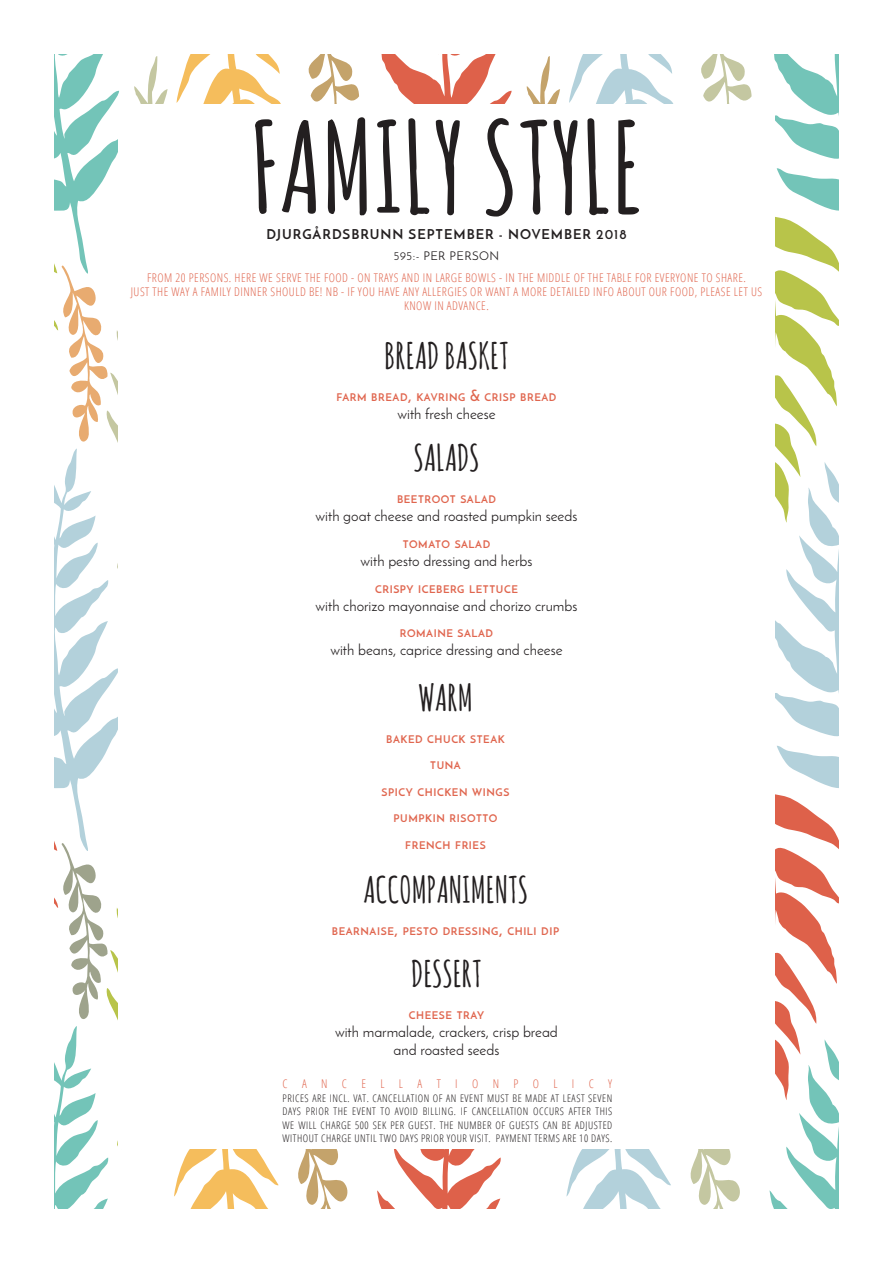
<style>
.page{position:relative;width:893px;height:1263px;background:#fff}
.page>*{position:absolute;margin:0;border:0;box-sizing:border-box;transform-origin:0 0}
.t1{font:700 124.5px "Amatic SC";color:#231f20}
.t2{font:700 36px "Amatic SC";color:#231f20}
.t3{font:15px/18px "Josefin Sans";color:#231f20;text-align:center}
.t4{font:700 13.5px "Josefin Sans";letter-spacing:.075em;color:#231f20}
.t5{font:300 condensed 12px/14.4px "Open Sans";letter-spacing:.04em;color:#e0664f;text-align:center}
.t6{font:300 condensed 12px "Open Sans";letter-spacing:1.2em;color:#e0664f}
.t7{font:12px "Josefin Sans";letter-spacing:.04em;color:#231f20}
.t8{font:300 condensed 10.5px/13.5px "Open Sans";letter-spacing:.05em;color:#231f20;text-align:justify}
.t9{font:700 10.5px "Josefin Sans";letter-spacing:.055em;color:#e0664f}
.s1{font-size:15px}
</style>
<div class="page">
<svg style="left:774px;top:54px;width:65px;height:87px"></svg>
<svg style="left:54px;top:1026px;width:55px;height:183px"></svg>
<svg style="left:769px;top:1128px;width:70px;height:81px"></svg>
<svg style="left:526px;top:56px;width:34px;height:48px"></svg>
<svg style="left:775px;top:141px;width:64px;height:226px"></svg>
<svg style="left:117px;top:56px;width:51px;height:387px"></svg>
<svg style="left:775px;top:794px;width:64px;height:334px"></svg>
<svg style="left:105px;top:1020px;width:13px;height:129px"></svg>
<svg style="left:54px;top:54px;width:74px;height:388px"></svg>
<svg style="left:54px;top:448px;width:64px;height:572px"></svg>
<svg style="left:566px;top:1149px;width:174px;height:60px"></svg>
<svg style="left:176px;top:54px;width:183px;height:50px"></svg>
<svg style="left:569px;top:54px;width:183px;height:50px"></svg>
<svg style="left:775px;top:367px;width:64px;height:421px"></svg>
<svg style="left:381px;top:54px;width:131px;height:50px"></svg>
<div style="left:118px;top:105px;width:657px;height:1044px;background:#fff"></div>
<svg style="left:174px;top:1149px;width:327px;height:60px"></svg>
<h1 class="t1" style="left:251px;top:79px;width:393px">FAMILY STYLE</h1>
<p class="t4" style="left:266px;top:226px;width:362px">DJURGÅRDSBRUNN SEPTEMBER - NOVEMBER 2018</p>
<p class="t7" style="left:394px;top:248px;width:107px">595:- PER PERSON</p>
<p class="t5" style="left:131px;top:270px;width:633px">FROM 20 PERSONS. HERE WE SERVE THE FOOD - ON TRAYS AND IN LARGE BOWLS - IN THE MIDDLE OF THE TABLE FOR EVERYONE TO SHARE.<br>JUST THE WAY A FAMILY DINNER SHOULD BE! NB - IF YOU HAVE ANY ALLERGIES OR WANT A MORE DETAILED INFO ABOUT OUR FOOD, PLEASE LET US<br>KNOW IN ADVANCE.</p>
<h2 class="t2" style="left:384px;top:330px;width:126px">BREAD BASKET</h2>
<p class="t9" style="left:337px;top:390px;width:221px">FARM BREAD<span class="s1">,</span> KAVRING <span class="s1">&amp;</span> CRISP BREAD</p>
<h3 class="t3" style="left:397px;top:404px;width:100px">with fresh cheese</h3>
<h2 class="t2" style="left:413px;top:432px;width:68px">SALADS</h2>
<p class="t9" style="left:397px;top:493px;width:100px">BEETROOT SALAD</p>
<h3 class="t3" style="left:316px;top:507px;width:263px">with goat cheese and roasted pumpkin seeds</h3>
<p class="t9" style="left:403px;top:538px;width:89px">TOMATO SALAD</p>
<h3 class="t3" style="left:361px;top:552px;width:173px">with pesto dressing and herbs</h3>
<p class="t9" style="left:375px;top:582px;width:144px">CRISPY ICEBERG LETTUCE</p>
<h3 class="t3" style="left:316px;top:596px;width:263px">with chorizo mayonnaise and chorizo crumbs</h3>
<p class="t9" style="left:400px;top:627px;width:95px">ROMAINE SALAD</p>
<h3 class="t3" style="left:330px;top:641px;width:234px">with beans, caprice dressing and cheese</h3>
<h2 class="t2" style="left:418px;top:672px;width:56px">WARM</h2>
<p class="t9" style="left:386px;top:732px;width:120px">BAKED CHUCK STEAK</p>
<p class="t9" style="left:430px;top:759px;width:32px">TUNA</p>
<p class="t9" style="left:382px;top:785px;width:129px">SPICY CHICKEN WINGS</p>
<p class="t9" style="left:393px;top:812px;width:105px">PUMPKIN RISOTTO</p>
<p class="t9" style="left:405px;top:838px;width:82px">FRENCH FRIES</p>
<h2 class="t2" style="left:363px;top:864px;width:166px">ACCOMPANIMENTS</h2>
<p class="t9" style="left:332px;top:925px;width:229px">BEARNAISE<span class="s1">,</span> PESTO DRESSING<span class="s1">,</span> CHILI DIP</p>
<h2 class="t2" style="left:411px;top:948px;width:72px">DESSERT</h2>
<p class="t9" style="left:409px;top:1008px;width:77px">CHEESE TRAY</p>
<h3 class="t3" style="left:335px;top:1022px;width:224px">with marmalade, crackers, crisp bread and roasted seeds</h3>
<p class="t6" style="left:283px;top:1076px;width:331px">CANCELLATIONPOLICY</p>
<p class="t8" style="left:283px;top:1091px;width:331px">PRICES ARE INCL. VAT. CANCELLATION OF AN EVENT MUST BE MADE AT LEAST SEVEN DAYS PRIOR THE EVENT TO AVOID BILLING. IF CANCELLATION OCCURS AFTER THIS WE WILL CHARGE 500 SEK PER GUEST. THE NUMBER OF GUESTS CAN BE ADJUSTED WITHOUT CHARGE UNTIL TWO DAYS PRIOR YOUR VISIT. PAYMENT TERMS ARE 10 DAYS.</p>
</div>
